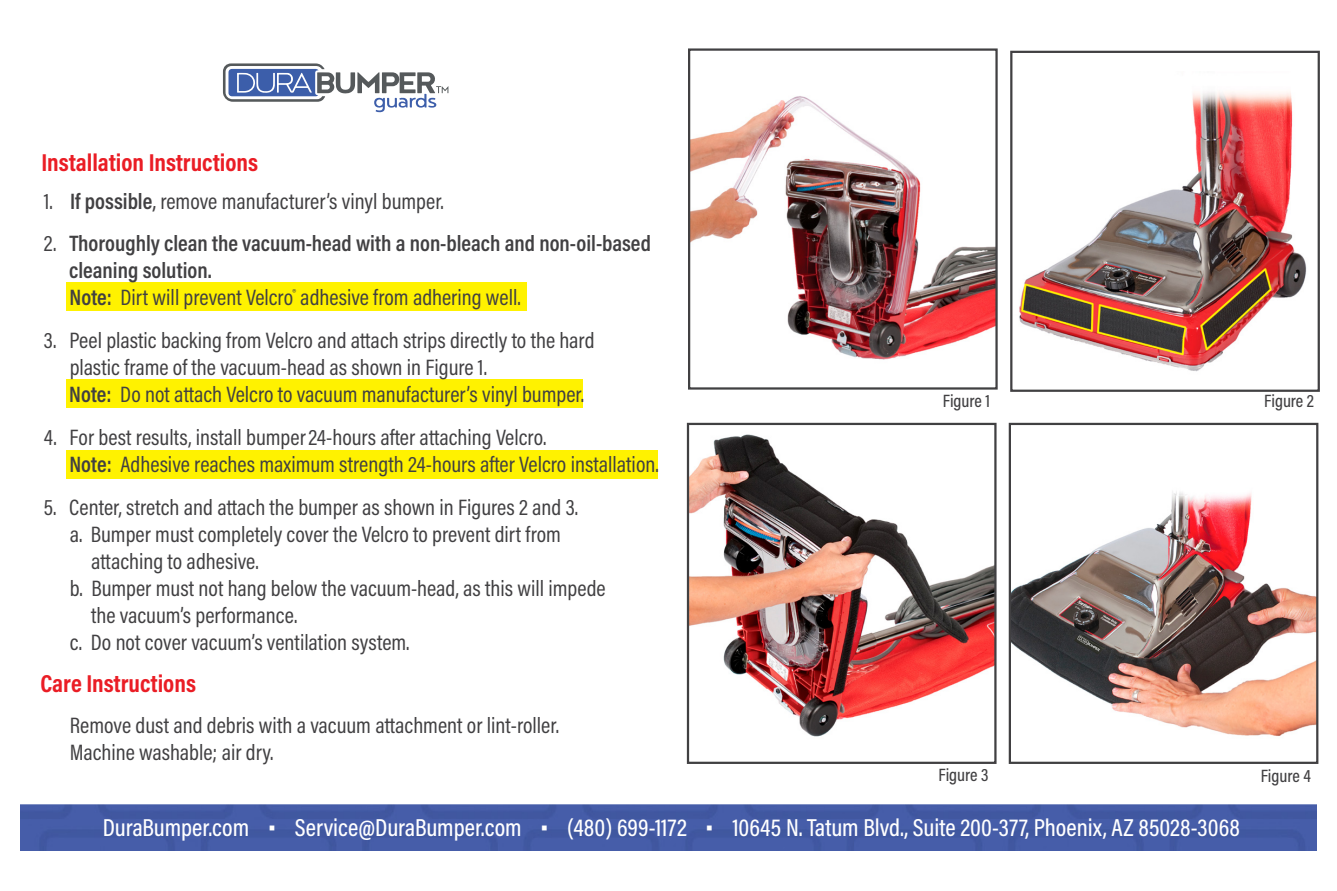
<style>
.page{position:relative;width:1337px;height:891px;background:#fff}
.page>*{position:absolute;margin:0;border:0;box-sizing:border-box;transform-origin:0 0}
.t1{font:500 24.75px "Acumin Pro Cond";color:#fff}
.t2{font:700 24.75px "Acumin Pro Cond";color:#ea1d25}
.t3{font:22.5px/27px "Acumin Pro Cond";color:#414042}
.t4{font:600 22.5px/27px "Acumin Pro Cond";color:#414042}
.t5{font:500 18px "Acumin Pro Cond";color:#414042}
.s1{font-weight:600}
.s2{font-weight:500}
.s3{font-weight:400}
.s4{font-size:31.5px}
</style>
<div class="page">
<img style="left:21px;top:804px;width:1295px;height:46px">
<svg style="left:223px;top:63px;width:226px;height:50px"></svg>
<img style="left:1019px;top:92px;width:288px;height:280px">
<div style="left:1010px;top:51px;width:309px;height:341px;border:2px solid #414042"></div>
<img style="left:691px;top:96px;width:303px;height:264px">
<div style="left:688px;top:48px;width:309px;height:342px;border:2px solid #414042"></div>
<img style="left:1011px;top:491px;width:304px;height:245px">
<div style="left:1008px;top:423px;width:310px;height:341px;border:2px solid #414042"></div>
<div style="left:66px;top:283px;width:460px;height:28px;background:#fff200"></div>
<div style="left:66px;top:379px;width:517px;height:28px;background:#fff200"></div>
<div style="left:66px;top:450px;width:592px;height:29px;background:#fff200"></div>
<img style="left:690px;top:434px;width:303px;height:303px">
<div style="left:687px;top:423px;width:309px;height:341px;border:2px solid #414042"></div>
<p class="t2" style="left:42px;top:146px;width:218px">Installation Instructions</p>
<p class="t3" style="left:44px;top:187px;width:401px">1. <span class="s1">If possible</span><span class="s2">,</span> remove manufacturer’s vinyl bumper.</p>
<p class="t4" style="left:69px;top:230px;width:583px;text-indent:-25px"><span class="s3">2.</span> Thoroughly clean the vacuum-head with a non-bleach and non-oil-based cleaning solution.<br>Note: <span class="s3">Dirt will prevent Velcro</span><sup>®</sup> <span class="s3">adhesive from adhering well.</span></p>
<p class="t3" style="left:69px;top:327px;width:527px;text-indent:-25px">3. Peel plastic backing from Velcro and attach strips directly to the hard plastic frame of the vacuum-head as shown in Figure 1.<br><span class="s1">Note:</span> Do not attach Velcro to vacuum manufacturer’s vinyl bumper.</p>
<p class="t3" style="left:69px;top:423px;width:591px;text-indent:-26px">4. For best results, install bumper24-hours after attaching Velcro.<br><span class="s1">Note:</span> Adhesive reaches maximum strength 24-hours after Velcro installation.</p>
<p class="t3" style="left:44px;top:493px;width:536px">5. Center, stretch and attach the bumper as shown in Figures 2 and 3.</p>
<p class="t3" style="left:70px;top:520px;width:493px">a. Bumper must completely cover the Velcro to prevent dirt from</p>
<p class="t3" style="left:91px;top:547px;width:169px">attaching to adhesive.</p>
<p class="t3" style="left:70px;top:574px;width:537px">b. Bumper must not hang below the vacuum-head, as this will impede</p>
<p class="t3" style="left:91px;top:601px;width:208px">the vacuum’s performance.</p>
<p class="t3" style="left:70px;top:628px;width:341px">c. Do not cover vacuum’s ventilation system.</p>
<p class="t2" style="left:40px;top:667px;width:157px">Care Instructions</p>
<p class="t3" style="left:70px;top:711px;width:491px">Remove dust and debris with a vacuum attachment or lint-roller.<br>Machine washable; air dry.</p>
<p class="t5" style="left:942px;top:389px;width:49px">Figure 1</p>
<p class="t5" style="left:1264px;top:389px;width:51px">Figure 2</p>
<p class="t5" style="left:938px;top:763px;width:51px">Figure 3</p>
<p class="t5" style="left:1260px;top:764px;width:52px">Figure 4</p>
<p class="t1" style="left:103px;top:811px;width:1138px">DuraBumper.com <span class="s4">•</span> Service@DuraBumper.com <span class="s4">•</span> (480) 699-1172 <span class="s4">•</span> 10645 N. Tatum Blvd., Suite 200-377, Phoenix, AZ 85028-3068</p>
</div>
